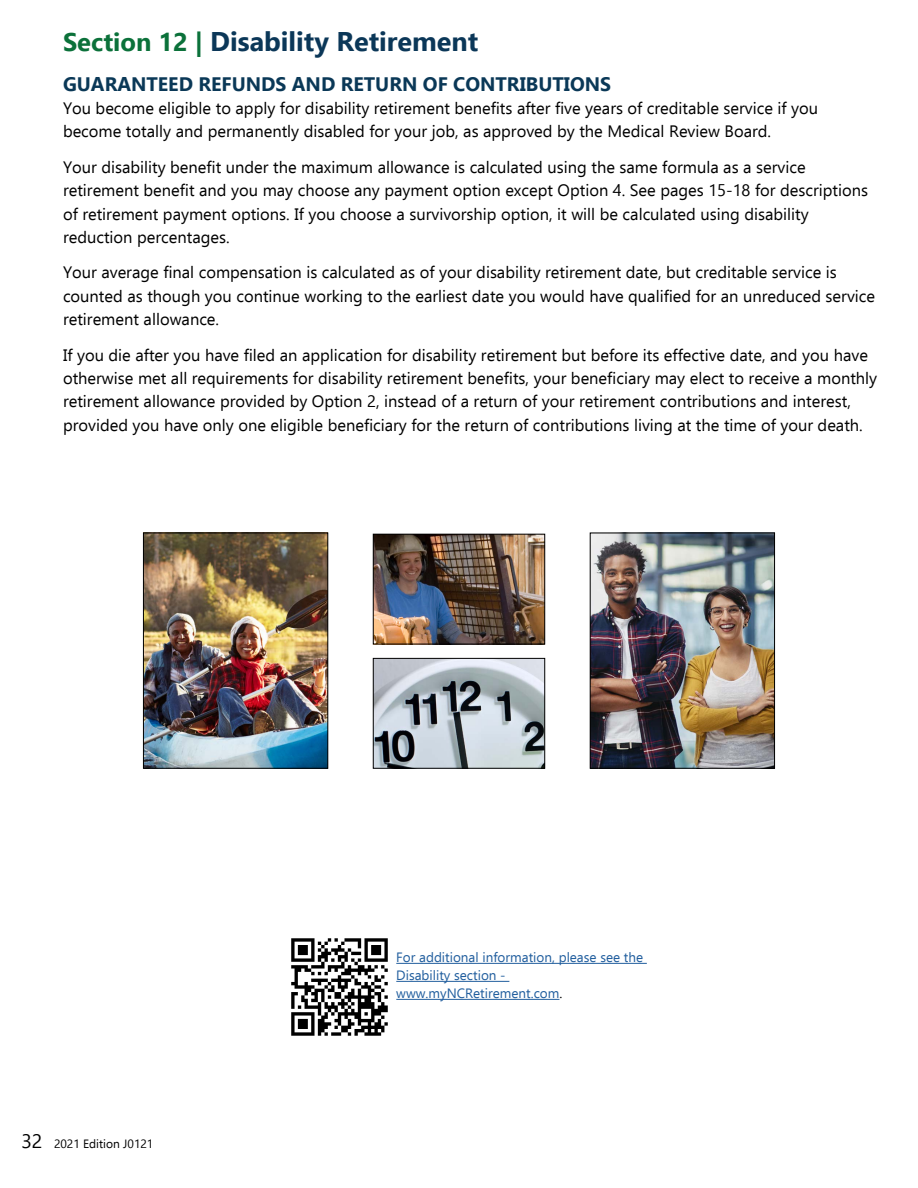
<style>
.page{position:relative;width:918px;height:1188px;background:#fff}
.page>*{position:absolute;margin:0;border:0;box-sizing:border-box;transform-origin:0 0}
.t1{font:700 27px "Ebrima";color:#0b3758}
.t2{font:700 19.5px "Ebrima";color:#0a3857}
.t3{font:16.5px/23.4px "Ebrima";color:#000}
.t4{font:13.5px/18px "Ebrima";color:#215e9e}
.t5{font:12px "Ebrima";color:#000}
.s1{font-size:25.5px;color:#0b713a}
.s2{font-size:19.5px}
.s3{color:#000}
</style>
<div class="page">
<img style="left:375px;top:536px;width:168px;height:106px">
<div style="left:373px;top:534px;width:172px;height:110px;border:1px solid #000"></div>
<img style="left:592px;top:535px;width:181px;height:231px">
<div style="left:590px;top:533px;width:185px;height:235px;border:1px solid #000"></div>
<img style="left:145px;top:535px;width:181px;height:231px">
<div style="left:143px;top:533px;width:185px;height:235px;border:1px solid #000"></div>
<img style="left:375px;top:660px;width:168px;height:106px">
<div style="left:373px;top:658px;width:172px;height:110px;border:1px solid #000"></div>
<img style="left:291px;top:938px;width:97px;height:98px">
<hr style="left:396px;top:963px;width:251px;height:1px;background:#215e9e">
<hr style="left:396px;top:981px;width:113px;height:1px;background:#215e9e">
<hr style="left:396px;top:999px;width:163px;height:1px;background:#215e9e">
<h1 class="t1" style="left:63px;top:21px;width:417px"><span class="s1">Section 12 |</span> Disability Retirement</h1>
<p class="t2" style="left:63px;top:68px;width:550px">GUARANTEED REFUNDS AND RETURN OF CONTRIBUTIONS</p>
<p class="t3" style="left:63px;top:96px;width:757px">You become eligible to apply for disability retirement benefits after five years of creditable service if you become totally and permanently disabled for your job, as approved by the Medical Review Board.</p>
<p class="t3" style="left:63px;top:155px;width:807px">Your disability benefit under the maximum allowance is calculated using the same formula as a service retirement benefit and you may choose any payment option except Option 4. See pages 15-18 for descriptions of retirement payment options. If you choose a survivorship option, it will be calculated using disability reduction percentages.</p>
<p class="t3" style="left:63px;top:260px;width:814px">Your average final compensation is calculated as of your disability retirement date, but creditable service is counted as though you continue working to the earliest date you would have qualified for an unreduced service retirement allowance.</p>
<p class="t3" style="left:63px;top:343px;width:816px">If you die after you have filed an application for disability retirement but before its effective date, and you have otherwise met all requirements for disability retirement benefits, your beneficiary may elect to receive a monthly retirement allowance provided by Option 2, instead of a return of your retirement contributions and interest, provided you have only one eligible beneficiary for the return of contributions living at the time of your death.</p>
<p class="t5" style="left:21px;top:1135px;width:134px"><span class="s2">32</span> 2021 Edition J0121</p>
<p class="t4" style="left:396px;top:948px;width:248px">For additional information, please see the<br>Disability section - www.myNCRetirement.com<span class="s3">.</span></p>
</div>
